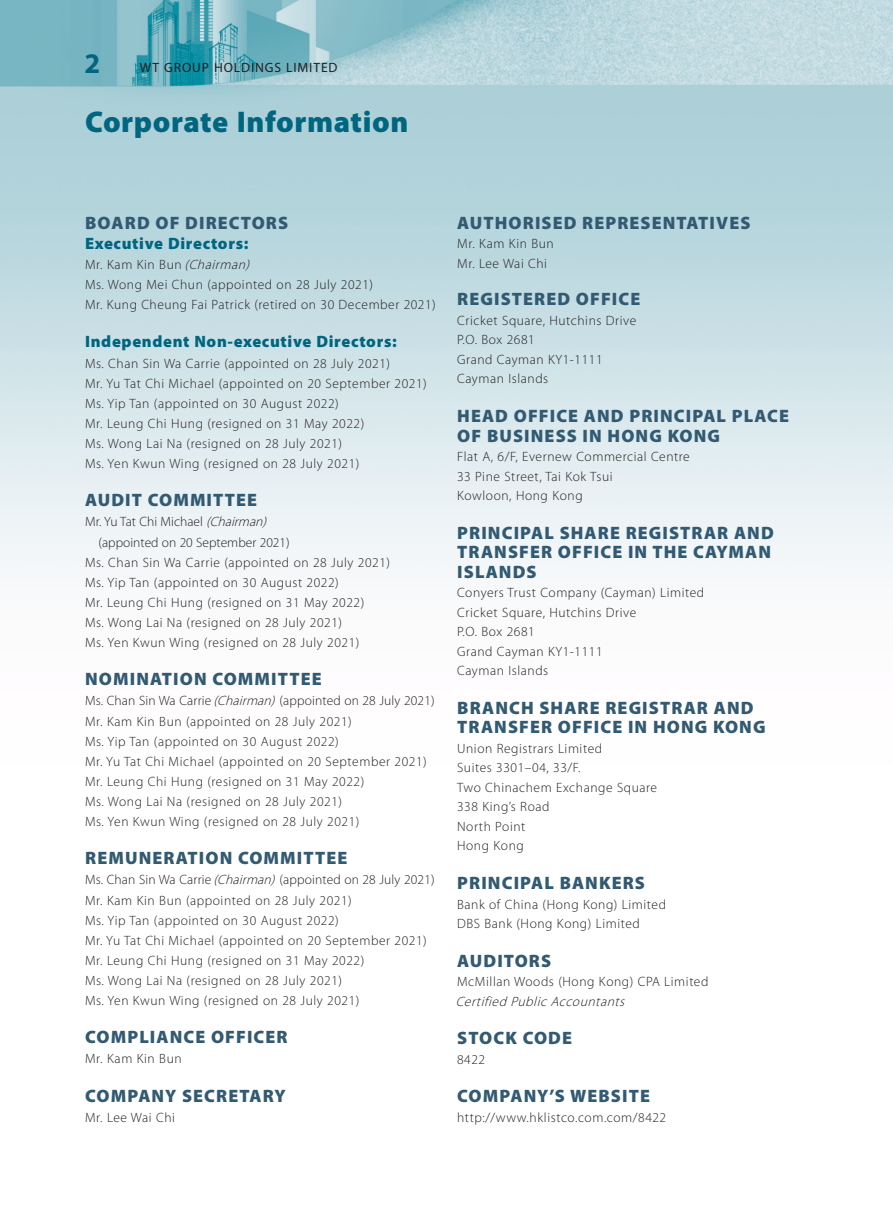
<style>
.page{position:relative;width:893px;height:1212px;background:#fff}
.page>*{position:absolute;margin:0;border:0;box-sizing:border-box;transform-origin:0 0}
.t1{font:900 30px "Myriad Pro";letter-spacing:.02em;color:#006680}
.t2{font:700 28.5px "Myriad Pro";color:#006680}
.t3{font:900 18px/19.5px "Myriad Pro";letter-spacing:.06em;color:#325a72}
.t4{font:900 16.5px "Myriad Pro";letter-spacing:.04em;color:#006680}
.t5{font:300 13.5px/20.1px "Myriad Pro";letter-spacing:.04em;color:#231f20}
.t6{font:300 13.5px "Myriad Pro";color:#231f20}
.t7{font:italic 300 13.5px "Myriad Pro";color:#231f20}
.t8{font:13.5px "Myriad Pro";letter-spacing:.065em;color:#231f20}
.s1{font-style:italic}
</style>
<div class="page">
<img style="left:0;top:0;width:893px;height:579px">
<h2 class="t2" style="left:85px;top:45px;width:17px">2</h2>
<p class="t8" style="left:140px;top:59px;width:199px">WT GROUP HOLDINGS LIMITED</p>
<h1 class="t1" style="left:85px;top:102px;width:325px">Corporate Information</h1>
<h3 class="t3" style="left:85px;top:212px;width:205px">BOARD OF DIRECTORS</h3>
<p class="t4" style="left:85px;top:232px;width:165px">Executive Directors:</p>
<p class="t5" style="left:85px;top:254px;width:352px">M r. K a m K i n B u n <span class="s1">(Chairman)<br></span>Ms. Wong Mei Chun (appointed on 28 July 2021)<br>Mr. Kung Cheung Fai Patrick (retired on 30 December 2021)</p>
<p class="t4" style="left:85px;top:331px;width:313px">Independent Non-executive Directors:</p>
<p class="t5" style="left:85px;top:353px;width:343px">Ms. Chan Sin Wa Carrie (appointed on 28 July 2021)<br>Mr. Yu Tat Chi Michael (appointed on 20 September 2021)<br>Ms. Yip Tan (appointed on 30 August 2022)<br>Mr. Leung Chi Hung (resigned on 31 May 2022)<br>Ms. Wong Lai Na (resigned on 28 July 2021)<br>Ms. Yen Kwun Wing (resigned on 28 July 2021)</p>
<h3 class="t3" style="left:85px;top:490px;width:173px">AUDIT COMMITTEE</h3>
<p class="t6" style="left:85px;top:514px;width:187px">Mr. Yu Tat Chi Michael <span class="s1">(Chairman)</span></p>
<p class="t6" style="left:99px;top:534px;width:193px">(appointed on 20 September 2021)</p>
<p class="t5" style="left:85px;top:552px;width:307px">Ms. Chan Sin Wa Carrie (appointed on 28 July 2021)</p>
<p class="t5" style="left:85px;top:572px;width:255px">Ms. Yip Tan (appointed on 30 August 2022)</p>
<p class="t5" style="left:85px;top:592px;width:281px">Mr. Leung Chi Hung (resigned on 31 May 2022)</p>
<p class="t5" style="left:85px;top:612px;width:259px">Ms. Wong Lai Na (resigned on 28 July 2021)</p>
<p class="t5" style="left:85px;top:632px;width:276px">Ms. Yen Kwun Wing (resigned on 28 July 2021)</p>
<h3 class="t3" style="left:85px;top:669px;width:238px">NOMINATION COMMITTEE</h3>
<p class="t5" style="left:85px;top:691px;width:351px">Ms. Chan Sin Wa Carrie <span class="s1">(Chairman)</span>(appointed on 28 July 2021)<br>Mr. Kam Kin Bun (appointed on 28 July 2021)<br>Ms. Yip Tan (appointed on 30 August 2022)<br>Mr. Yu Tat Chi Michael (appointed on 20 September 2021)<br>Mr. Leung Chi Hung (resigned on 31 May 2022)<br>Ms. Wong Lai Na (resigned on 28 July 2021)<br>Ms. Yen Kwun Wing (resigned on 28 July 2021)</p>
<h3 class="t3" style="left:85px;top:848px;width:264px">REMUNERATION COMMITTEE</h3>
<p class="t5" style="left:85px;top:870px;width:351px">Ms. Chan Sin Wa Carrie <span class="s1">(Chairman)</span>(appointed on 28 July 2021)<br>Mr. Kam Kin Bun (appointed on 28 July 2021)<br>Ms. Yip Tan (appointed on 30 August 2022)<br>Mr. Yu Tat Chi Michael (appointed on 20 September 2021)<br>Mr. Leung Chi Hung (resigned on 31 May 2022)<br>Ms. Wong Lai Na (resigned on 28 July 2021)<br>Ms. Yen Kwun Wing (resigned on 28 July 2021)</p>
<h3 class="t3" style="left:85px;top:1027px;width:204px">COMPLIANCE OFFICER</h3>
<p class="t5" style="left:85px;top:1049px;width:98px">Mr. Kam Kin Bun</p>
<h3 class="t3" style="left:85px;top:1085px;width:202px">COMPANY SECRETARY</h3>
<p class="t5" style="left:85px;top:1107px;width:91px">Mr. Lee Wai Chi</p>
<h3 class="t3" style="left:457px;top:212px;width:295px">AUTHORISED REPRESENTATIVES</h3>
<p class="t5" style="left:457px;top:234px;width:98px;line-height:19.5px">Mr. Kam Kin Bun<br>Mr. Lee Wai Chi</p>
<h3 class="t3" style="left:457px;top:289px;width:185px">REGISTERED OFFICE</h3>
<p class="t5" style="left:457px;top:310px;width:181px;line-height:19.5px">Cricket Square, Hutchins Drive<br>P.O. Box 2681<br>Grand Cayman KY1-1111<br>Cayman Islands</p>
<h3 class="t3" style="left:457px;top:405px;width:333px">HEAD OFFICE AND PRINCIPAL PLACE<br>OF BUSINESS IN HONG KONG</h3>
<p class="t5" style="left:457px;top:447px;width:234px;line-height:19.5px">Flat A, 6/F, Evernew Commercial Centre<br>33 Pine Street, Tai Kok Tsui<br>Kowloon, Hong Kong</p>
<h3 class="t3" style="left:457px;top:522px;width:318px">PRINCIPAL SHARE REGISTRAR AND<br>TRANSFER OFFICE IN THE CAYMAN<br>ISLANDS</h3>
<p class="t5" style="left:457px;top:583px;width:249px;line-height:19.5px">Conyers Trust Company (Cayman) Limited<br>Cricket Square, Hutchins Drive<br>P.O. Box 2681<br>Grand Cayman KY1-1111<br>Cayman Islands</p>
<h3 class="t3" style="left:457px;top:697px;width:310px">BRANCH SHARE REGISTRAR AND<br>TRANSFER OFFICE IN HONG KONG</h3>
<p class="t5" style="left:457px;top:738px;width:202px;line-height:19.5px">Union Registrars Limited<br>Suites 3301–04, 33/F.<br>Two Chinachem Exchange Square<br>338 King’s Road<br>North Point<br>Hong Kong</p>
<h3 class="t3" style="left:457px;top:872px;width:189px">PRINCIPAL BANKERS</h3>
<p class="t5" style="left:457px;top:894px;width:210px;line-height:19.5px">Bank of China (Hong Kong) Limited<br>DBS Bank (Hong Kong) Limited</p>
<h3 class="t3" style="left:457px;top:950px;width:95px">AUDITORS</h3>
<p class="t5" style="left:457px;top:971px;width:253px">McMillan Woods (Hong Kong) CPA Limited</p>
<p class="t7" style="left:456px;top:993px;width:174px">Certified PublicAccountants</p>
<h3 class="t3" style="left:457px;top:1028px;width:116px">STOCK CODE</h3>
<p class="t5" style="left:457px;top:1049px;width:30px">8422</p>
<h3 class="t3" style="left:457px;top:1086px;width:194px">COMPANY’S WEBSITE</h3>
<p class="t5" style="left:457px;top:1107px;width:211px">http://www.hklistco.com.com/8422</p>
</div>
